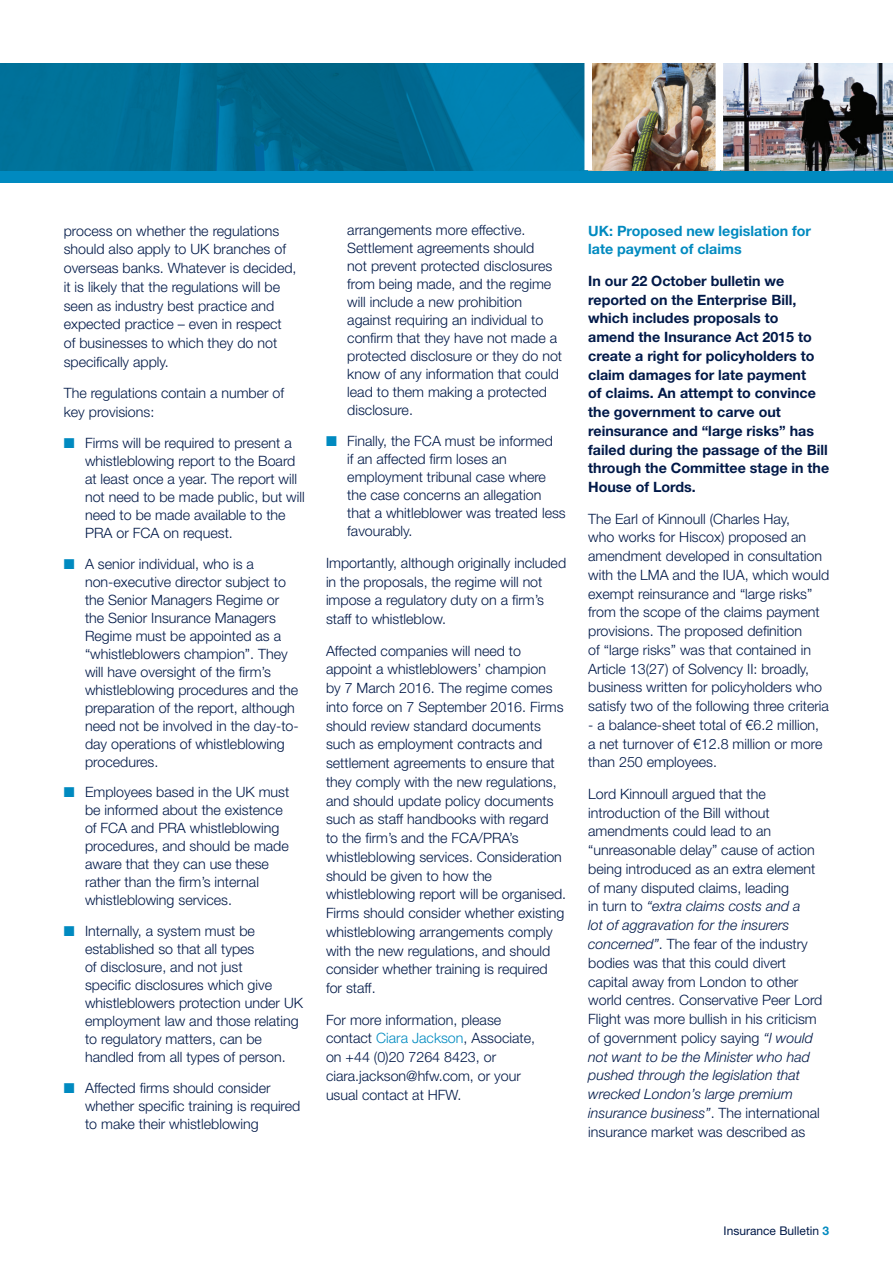
<style>
.page{position:relative;width:893px;height:1263px;background:#fff}
.page>*{position:absolute;margin:0;border:0;box-sizing:border-box;transform-origin:0 0}
.t1{font:300 14.25px/18.8px "Helvetica Neue LT Std";color:#001948}
.t2{font:700 14.25px/18.8px "Helvetica Neue LT Std";color:#001948}
.t3{font:700 14.25px/18.8px "Helvetica Neue LT Std";color:#008ac0}
.t4{font:12px "Helvetica Neue LT Std";color:#001948}
.s1{color:#008ac0}
.s2{font-style:italic}
.s3{font-weight:700;color:#008ac0}
</style>
<div class="page">
<div style="left:0;top:170px;width:893px;height:13px;background:#008ac0"></div>
<img style="left:592px;top:64px;width:124px;height:106px">
<img style="left:723px;top:64px;width:170px;height:106px">
<svg style="left:0;top:64px;width:584px;height:106px"></svg>
<p class="t1" style="left:64px;top:221px;width:234px">process on whether the regulations should also apply to UK branches of overseas banks. Whatever is decided, it is likely that the regulations will be seen as industry best practice and expected practice – even in respect of businesses to which they do not specifically apply.</p>
<p class="t1" style="left:64px;top:384px;width:222px">The regulations contain a number of key provisions:</p>
<p class="t1" style="left:85px;top:433px;width:221px;line-height:18px;text-indent:-21px"><span class="s1">■</span> Firms will be required to present a whistleblowing report to the Board at least once a year. The report will not need to be made public, but will need to be made available to the<br>PRA or FCA on request.</p>
<p class="t1" style="left:85px;top:554px;width:215px;line-height:18px;text-indent:-21px"><span class="s1">■</span> A senior individual, who is a non-executive director subject to the Senior Managers Regime or the Senior Insurance Managers<br>Regime must be appointed as a “whistleblowers champion”. They will have oversight of the firm’s whistleblowing procedures and the preparation of the report, although need not be involved in the day-to&shy;day operations of whistleblowing procedures.</p>
<p class="t1" style="left:85px;top:783px;width:206px;line-height:18px;text-indent:-21px"><span class="s1">■</span> Employees based in the UK must be informed about the existence of FCA and PRA whistleblowing procedures, and should be made aware that they can use these rather than the firm’s internal whistleblowing services.</p>
<p class="t1" style="left:85px;top:922px;width:220px;line-height:18px;text-indent:-21px"><span class="s1">■</span> Internally, a system must be established so that all types<br>of disclosure, and not just<br>specific disclosures which give whistleblowers protection under UK employment law and those relating to regulatory matters, can be handled from all types of person.</p>
<p class="t1" style="left:85px;top:1078px;width:217px;line-height:18px;text-indent:-21px"><span class="s1">■</span> Affected firms should consider whether specific training is required to make their whistleblowing</p>
<p class="t1" style="left:347px;top:221px;width:216px;line-height:18px">arrangements more effective.<br>Settlement agreements should<br>not prevent protected disclosures from being made, and the regime will include a new prohibition against requiring an individual to confirm that they have not made a protected disclosure or they do not know of any information that could lead to them making a protected disclosure.</p>
<p class="t1" style="left:347px;top:432px;width:220px;line-height:18px;text-indent:-21px"><span class="s1">■</span> Finally, the FCA must be informed<br>if an affected firm loses an employment tribunal case where the case concerns an allegation that a whitleblower was treated less favourably.</p>
<p class="t1" style="left:326px;top:553px;width:242px">Importantly, although originally included in the proposals, the regime will not impose a regulatory duty on a firm’s staff to whistleblow.</p>
<p class="t1" style="left:326px;top:641px;width:242px">Affected companies will need to appoint a whistleblowers’ champion<br>by 7 March 2016. The regime comes into force on 7 September 2016. Firms should review standard documents such as employment contracts and settlement agreements to ensure that they comply with the new regulations, and should update policy documents such as staff handbooks with regard<br>to the firm’s and the FCA/PRA’s whistleblowing services. Consideration should be given to how the whistleblowing report will be organised.<br>Firms should consider whether existing whistleblowing arrangements comply with the new regulations, and should consider whether training is required for staff.</p>
<p class="t1" style="left:326px;top:1010px;width:211px">For more information, please contact <span class="s1">Ciara Jackson</span>, Associate, on +44 (0)20 7264 8423, or ciara.jackson@hfw.com, or your usual contact at HFW.</p>
<p class="t3" style="left:588px;top:221px;width:224px">UK: Proposed new legislation for late payment of claims</p>
<p class="t2" style="left:588px;top:271px;width:242px">In our 22 October bulletin we reported on the Enterprise Bill, which includes proposals to<br>amend the Insurance Act 2015 to create a right for policyholders to claim damages for late payment<br>of claims. An attempt to convince the government to carve out reinsurance and “large risks” has failed during the passage of the Bill through the Committee stage in the<br>House of Lords.</p>
<p class="t1" style="left:588px;top:509px;width:242px">The Earl of Kinnoull (Charles Hay,<br>who works for Hiscox) proposed an amendment developed in consultation with the LMA and the IUA, which would exempt reinsurance and “large risks” from the scope of the claims payment provisions. The proposed definition<br>of “large risks” was that contained in Article 13(27) of Solvency II: broadly, business written for policyholders who satisfy two of the following three criteria</p>
<p class="t1" style="left:588px;top:715px;width:236px">- a balance-sheet total of €6.2 million, a net turnover of €12.8 million or more than 250 employees.</p>
<p class="t1" style="left:588px;top:784px;width:236px">Lord Kinnoull argued that the introduction of the Bill without amendments could lead to an “unreasonable delay” cause of action being introduced as an extra element of many disputed claims, leading<br>in turn to <span class="s2">“extra claims costs and a<br>lot of aggravation for the insurers concerned”</span>. The fear of the industry bodies was that this could divert capital away from London to other world centres. Conservative Peer Lord Flight was more bullish in his criticism of government policy saying <span class="s2">“I would not want to be the Minister who had pushed through the legislation that wrecked London’s large premium insurance business”</span>. The international insurance market was described as</p>
<p class="t4" style="left:724px;top:1224px;width:107px">Insurance Bulletin <span class="s3">3</span></p>
</div>
